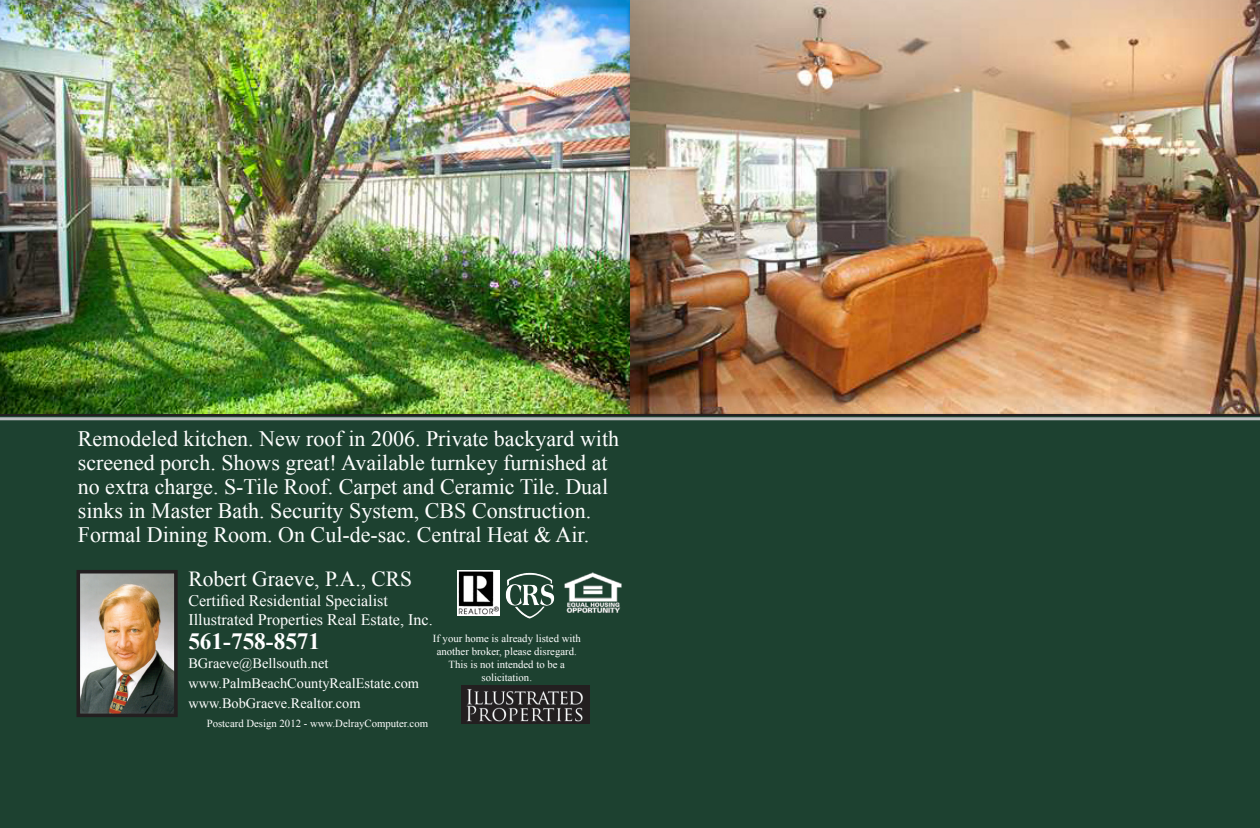
<style>
.page{position:relative;width:1260px;height:828px;background:#fff}
.page>*{position:absolute;margin:0;border:0;box-sizing:border-box;transform-origin:0 0}
.t1{font:700 23.2px "Times New Roman";color:#fff}
.t2{font:22px/24px "Times New Roman";color:#fff}
.t3{font:21.4px "Times New Roman";color:#fff}
.t4{font:16.2px "Times New Roman";color:#fff}
.t5{font:14.4px "Times New Roman";color:#fff}
.t6{font:10.8px/12.8px "Times New Roman";color:#fff;text-align:center}
</style>
<div class="page">
<img style="left:0;top:0;width:630px;height:414px">
<img style="left:630px;top:0;width:630px;height:414px">
<div style="left:0;top:414px;width:1260px;height:414px;background:#1d4130"></div>
<img style="left:458px;top:570px;width:41px;height:46px">
<img style="left:81px;top:575px;width:92px;height:137px">
<div style="left:76px;top:570px;width:102px;height:147px;border:4px solid #231f20"></div>
<img style="left:461px;top:686px;width:128px;height:38px">
<hr style="left:0;top:417px;width:1260px;height:3px;background:#bcbdc0">
<img style="left:506px;top:573px;width:46px;height:33px">
<img style="left:562px;top:572px;width:62px;height:41px">
<p class="t2" style="left:78px;top:426px;width:543px">Remodeled kitchen. New roof in 2006. Private backyard with screened porch. Shows great! Available turnkey furnished at no extra charge. S-Tile Roof. Carpet and Ceramic Tile. Dual sinks in Master Bath. Security System, CBS Construction.<br>Formal Dining Room. On Cul-de-sac. Central Heat &amp; Air.</p>
<p class="t3" style="left:188px;top:564px;width:225px">Robert Graeve, P.A., CRS</p>
<p class="t4" style="left:188px;top:589px;width:201px">Certified Residential Specialist</p>
<p class="t4" style="left:188px;top:609px;width:246px">Illustrated Properties Real Estate, Inc.</p>
<p class="t1" style="left:188px;top:625px;width:133px">561-758-8571</p>
<p class="t5" style="left:188px;top:654px;width:142px">BGraeve@Bellsouth.net</p>
<p class="t5" style="left:188px;top:673px;width:232px">www.PalmBeachCountyRealEstate.com</p>
<p class="t5" style="left:188px;top:693px;width:174px">www.BobGraeve.Realtor.com</p>
<p class="t6" style="left:433px;top:632px;width:150px">If your home is already listed with another broker, please disregard.</p>
<p class="t6" style="left:449px;top:658px;width:118px">This is not intended to be a solicitation.</p>
<p class="t6" style="left:207px;top:717px;width:223px">Postcard Design 2012 - www.DelrayComputer.com</p>
</div>
